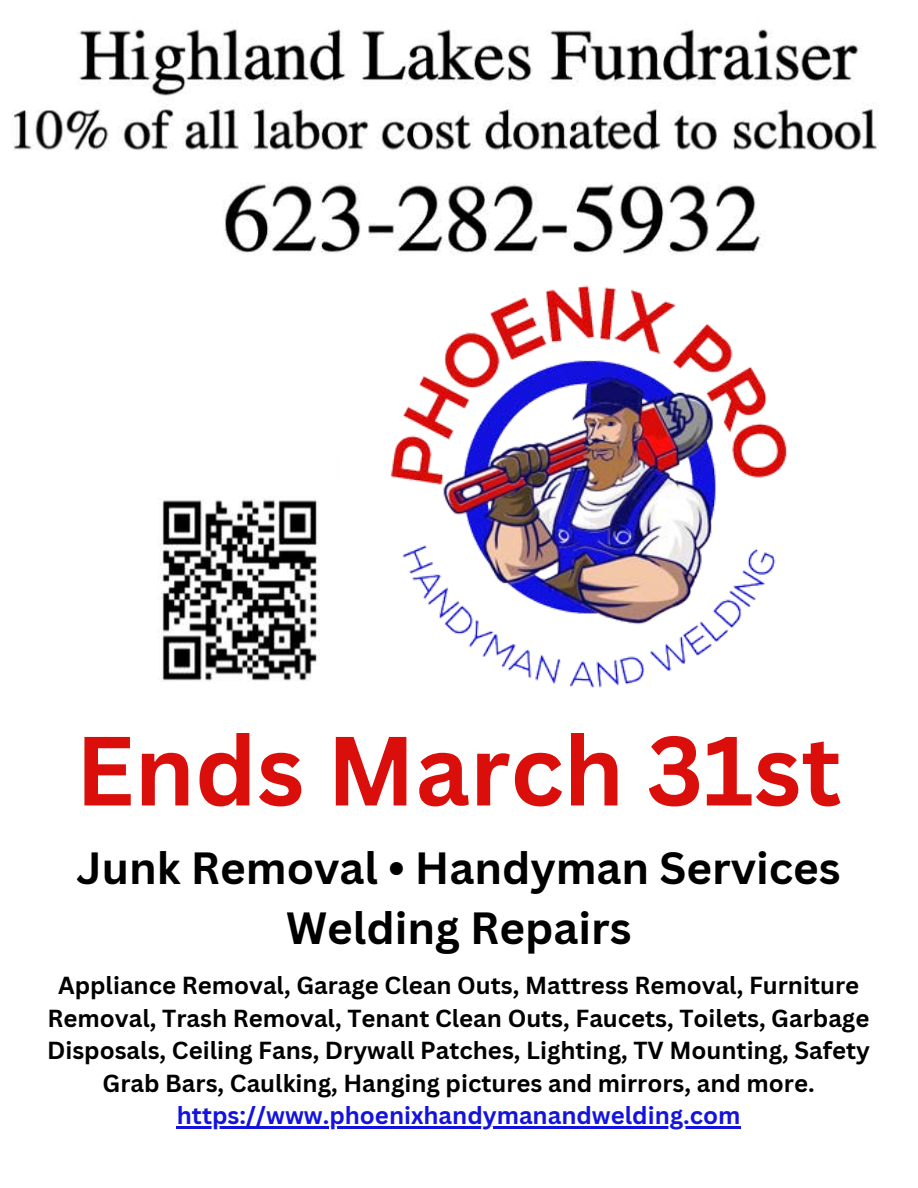
<style>
.page{position:relative;width:918px;height:1188px;background:#fff}
.page>*{position:absolute;margin:0;border:0;box-sizing:border-box;transform-origin:0 0}
.t1{font:700 96px "Canva Sans";color:#da0f0b}
.t2{font:700 43.95px/60.8px "Canva Sans";color:#000;text-align:center}
.t3{font:700 24px/32.7px "Canva Sans";color:#000;text-align:center}
.t4{font:700 24px "Canva Sans";color:#1413dd}
</style>
<div class="page">
<img style="left:12px;top:29px;width:867px;height:653px">
<div style="left:339px;top:276px;width:578px;height:436px;background:#fff"></div>
<img style="left:390px;top:285px;width:397px;height:403px">
<hr style="left:177px;top:1127px;width:564px;height:2px;background:#1413dd">
<h1 class="t1" style="left:76px;top:703px;width:767px">Ends March 31st</h1>
<h2 class="t2" style="left:76px;top:836px;width:766px">Junk Removal • Handyman Services<br>Welding Repairs</h2>
<p class="t3" style="left:47px;top:968px;width:824px">Appliance Removal, Garage Clean Outs, Mattress Removal, Furniture Removal, Trash Removal, Tenant Clean Outs, Faucets, Toilets, Garbage Disposals, Ceiling Fans, Drywall Patches, Lighting, TV Mounting, Safety Grab Bars, Caulking, Hanging pictures and mirrors, and more.</p>
<p class="t4" style="left:177px;top:1099px;width:565px">https://www.phoenixhandymanandwelding.com</p>
</div>
